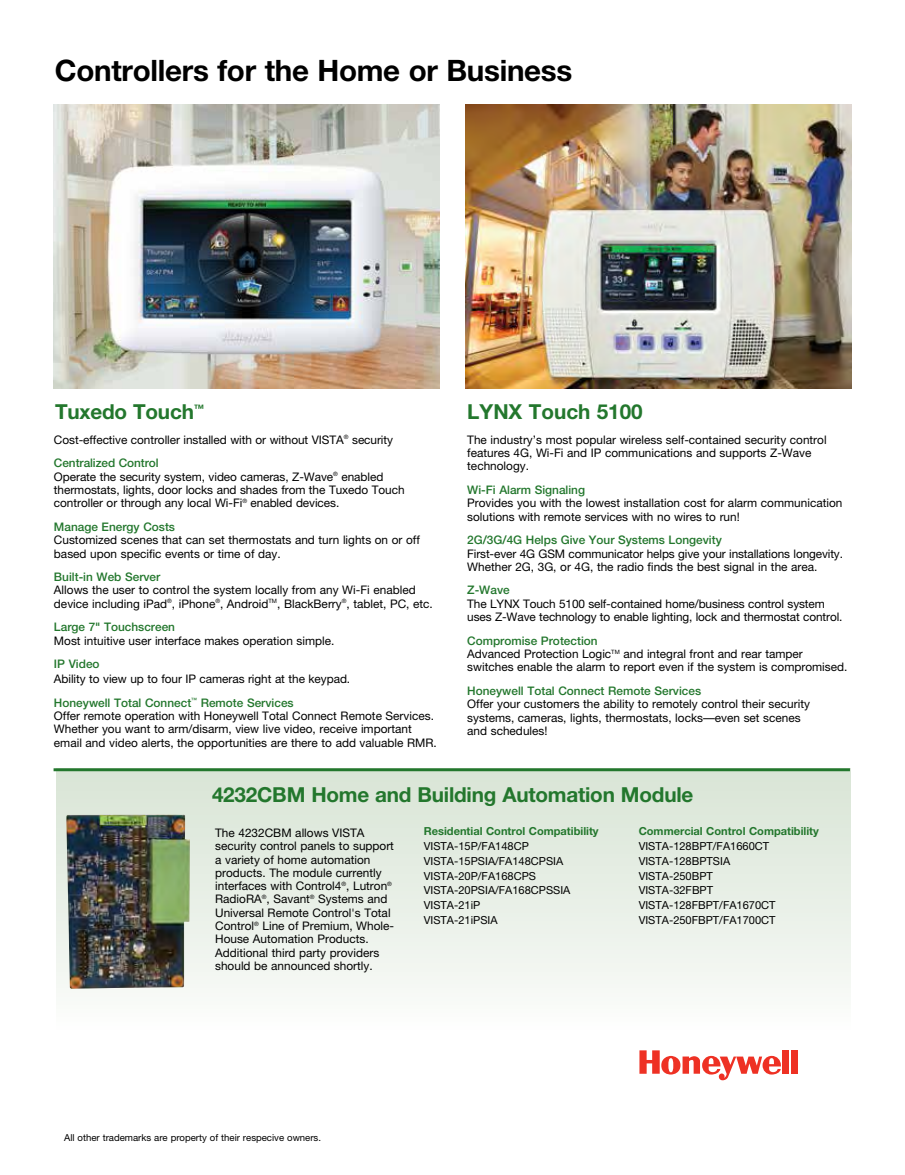
<style>
.page{position:relative;width:905px;height:1175px;background:#fff}
.page>*{position:absolute;margin:0;border:0;box-sizing:border-box;transform-origin:0 0}
.t1{font:700 29.55px "Helvetica Neue";letter-spacing:-.01em;color:#000}
.t2{font:700 20.7px "Helvetica Neue";letter-spacing:-.01em;color:#23772d}
.t3{font:11.85px/13.4px "Helvetica Neue";color:#000}
.t4{font:500 11.85px "Helvetica Neue";color:#23772d}
.t5{font:11.1px/14.7px "Helvetica Neue";color:#000}
.t6{font:700 11.1px "Helvetica Neue";color:#23772d}
.t7{font:9.6px "Helvetica Neue";color:#000}
.s1{font-weight:500;color:#23772d}
</style>
<div class="page">
<div style="left:56px;top:768px;width:794px;height:264px;background:linear-gradient(to bottom,#d7e4d4,#fbfcfb)"></div>
<img style="left:54px;top:105px;width:385px;height:284px">
<img style="left:466px;top:105px;width:385px;height:284px">
<div style="left:782px;top:1050px;width:7px;height:23px;background:#ee3124"></div>
<div style="left:791px;top:1050px;width:7px;height:23px;background:#ee3124"></div>
<svg style="left:639px;top:1050px;width:142px;height:30px"></svg>
<img style="left:66px;top:814px;width:124px;height:174px">
<hr style="left:54px;top:768px;width:795px;height:3px;background:#23772d">
<h1 class="t1" style="left:55px;top:52px;width:519px">Controllers for the Home or Business</h1>
<h2 class="t2" style="left:55px;top:399px;width:150px">Tuxedo Touch<sup>™</sup></h2>
<p class="t3" style="left:54px;top:427px;width:340px;line-height:23.7px">Cost-effective controller installed with or without VISTA<sup>®</sup> security<br><span class="s1">Centralized Control</span></p>
<p class="t3" style="left:54px;top:469px;width:352px">Operate the security system, video cameras, Z-Wave<sup>®</sup> enabled thermostats, lights, door locks and shades from the Tuxedo Touch controller or through any local Wi-Fi<sup>®</sup> enabled devices.</p>
<p class="t4" style="left:54px;top:519px;width:123px">Manage Energy Costs</p>
<p class="t3" style="left:54px;top:533px;width:367px">Customized scenes that can set thermostats and turn lights on or off based upon specific events or time of day.</p>
<p class="t4" style="left:54px;top:570px;width:108px">Built-in Web Server</p>
<p class="t3" style="left:54px;top:583px;width:380px">Allows the user to control the system locally from any Wi-Fi enabled device including iPad<sup>®</sup>, iPhone<sup>®</sup>, Android<sup>TM</sup>, BlackBerry<sup>®</sup>, tablet, PC, etc.</p>
<p class="t4" style="left:54px;top:620px;width:123px">Large 7" Touchscreen</p>
<p class="t3" style="left:54px;top:633px;width:282px">Most intuitive user interface makes operation simple.</p>
<p class="t4" style="left:54px;top:657px;width:47px">IP Video</p>
<p class="t3" style="left:54px;top:667px;width:298px;line-height:23.7px">Ability to view up to four IP cameras right at the keypad.<br><span class="s1">Honeywell Total Connect</span><sup>™</sup> <span class="s1">Remote Services</span></p>
<p class="t3" style="left:54px;top:709px;width:384px">Offer remote operation with Honeywell Total Connect Remote Services.<br>Whether you want to arm/disarm, view live video, receive important email and video alerts, the opportunities are there to add valuable RMR.</p>
<h2 class="t2" style="left:467px;top:399px;width:177px">LYNX Touch 5100</h2>
<p class="t3" style="left:467px;top:433px;width:361px">The industry’s most popular wireless self-contained security control features 4G, Wi-Fi and IP communications and supports Z-Wave technology.</p>
<p class="t4" style="left:467px;top:483px;width:119px">Wi-Fi Alarm Signaling</p>
<p class="t3" style="left:467px;top:496px;width:376px">Provides you with the lowest installation cost for alarm communication solutions with remote services with no wires to run!</p>
<p class="t4" style="left:467px;top:533px;width:256px">2G/3G/4G Helps Give Your Systems Longevity</p>
<p class="t3" style="left:467px;top:546px;width:377px">First-ever 4G GSM communicator helps give your installations longevity.<br>Whether 2G, 3G, or 4G, the radio finds the best signal in the area.</p>
<p class="t4" style="left:467px;top:583px;width:44px">Z-Wave</p>
<p class="t3" style="left:467px;top:596px;width:377px">The LYNX Touch 5100 self-contained home/business control system uses Z-Wave technology to enable lighting, lock and thermostat control.</p>
<p class="t3" style="left:467px;top:633px;width:382px"><span class="s1">Compromise Protection<br></span>Advanced Protection Logic<sup>TM</sup> and integral front and rear tamper switches enable the alarm to report even if the system is compromised.</p>
<p class="t4" style="left:467px;top:683px;width:235px">Honeywell Total Connect Remote Services</p>
<p class="t3" style="left:467px;top:697px;width:344px">Offer your customers the ability to remotely control their security systems, cameras, lights, thermostats, locks—even set scenes and schedules!</p>
<h2 class="t2" style="left:212px;top:782px;width:483px">4232CBM Home and Building Automation Module</h2>
<p class="t3" style="left:215px;top:826px;width:180px">The 4232CBM allows VISTA security control panels to support a variety of home automation products. The module currently interfaces with Control4<sup>®</sup>, Lutron<sup>®<br></sup>RadioRA<sup>®</sup>, Savant<sup>®</sup> Systems and<br>Universal Remote Control's Total<br>Control<sup>®</sup> Line of Premium, Whole-<br>House Automation Products.<br>Additional third party providers should be announced shortly.</p>
<p class="t6" style="left:424px;top:824px;width:176px">Residential Control Compatibility</p>
<p class="t5" style="left:424px;top:838px;width:148px">VISTA-15P/FA148CP<br>VISTA-15PSIA/FA148CPSIA<br>VISTA-20P/FA168CPS<br>VISTA-20PSIA/FA168CPSSIA<br>VISTA-21iP<br>VISTA-21iPSIA</p>
<p class="t6" style="left:638px;top:824px;width:182px">Commercial Control Compatibility</p>
<p class="t5" style="left:638px;top:838px;width:138px">VISTA-128BPT/FA1660CT<br>VISTA-128BPTSIA<br>VISTA-250BPT<br>VISTA-32FBPT<br>VISTA-128FBPT/FA1670CT<br>VISTA-250FBPT/FA1700CT</p>
<p class="t7" style="left:64px;top:1132px;width:258px">All other trademarks are property of their respecive owners.</p>
</div>
